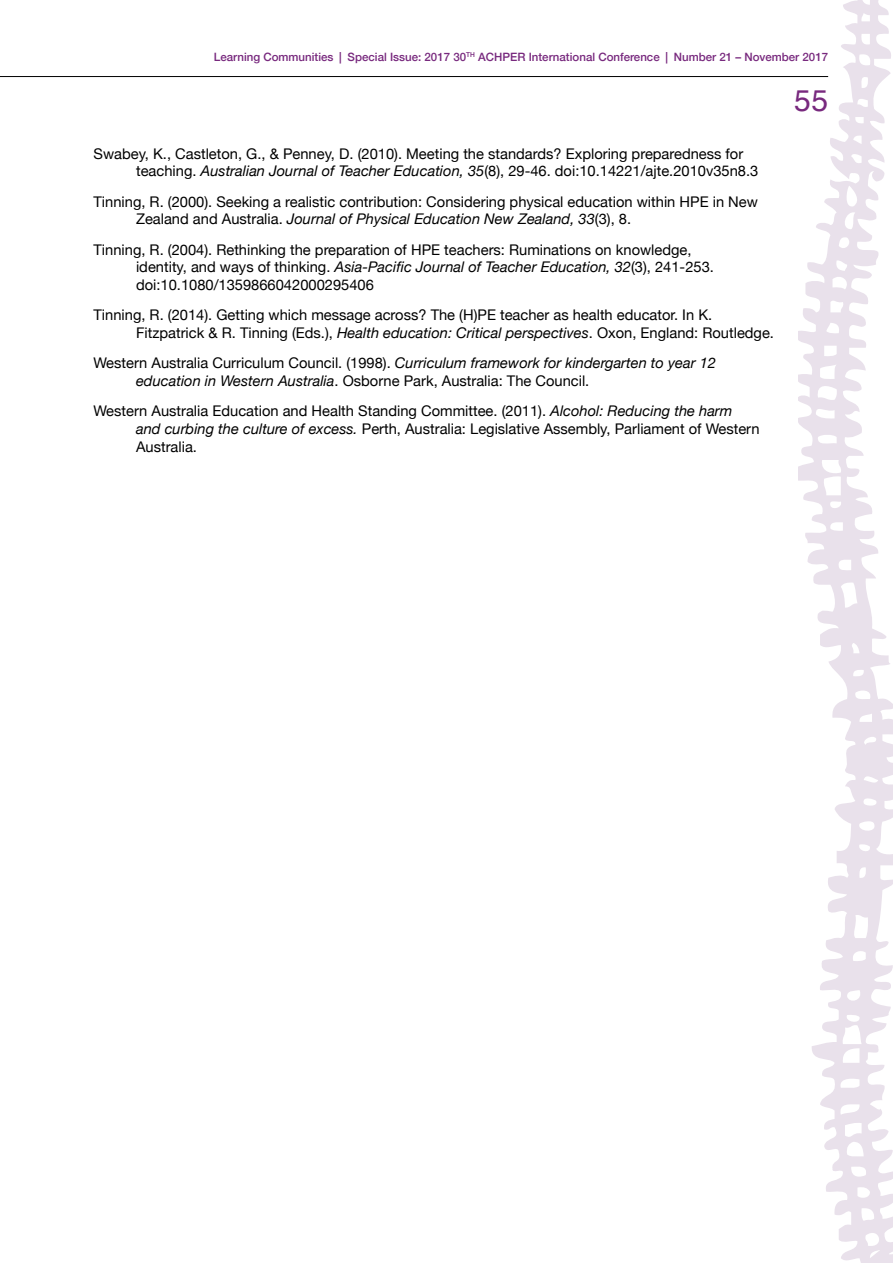
<style>
.page{position:relative;width:893px;height:1263px;background:#fff}
.page>*{position:absolute;margin:0;border:0;box-sizing:border-box;transform-origin:0 0}
.t1{font:30px "Helvetica";color:#78297e}
.t2{font:14.7px/17.7px "Helvetica Neue";color:#000}
.t3{font:500 11.55px "Helvetica Neue";color:#78297e}
.s1{font-style:italic}
</style>
<div class="page">
<hr style="left:0;top:76px;width:828px;height:1px;background:#000">
<svg style="left:798px;top:0;width:95px;height:1263px"></svg>
<p class="t3" style="left:214px;top:48px;width:616px">Learning Communities | Special Issue: 2017 30<sup>th</sup> ACHPER International Conference | Number 21 – November 2017</p>
<p class="t2" style="left:136px;top:145px;width:624px;text-indent:-43px">Swabey, K., Castleton, G., &amp; Penney, D. (2010). Meeting the standards? Exploring preparedness for teaching. <span class="s1">Australian Journal of Teacher Education, 35</span>(8), 29-46. doi:10.14221/ajte.2010v35n8.3</p>
<p class="t2" style="left:136px;top:193px;width:623px;text-indent:-43px">Tinning, R. (2000). Seeking a realistic contribution: Considering physical education within HPE in New<br>Zealand and Australia. <span class="s1">Journal of Physical Education New Zealand, 33</span>(3), 8.</p>
<p class="t2" style="left:136px;top:241px;width:579px;text-indent:-43px">Tinning, R. (2004). Rethinking the preparation of HPE teachers: Ruminations on knowledge, identity, and ways of thinking. <span class="s1">Asia-Pacific Journal of Teacher Education, 32</span>(3), 241-253. doi:10.1080/1359866042000295406</p>
<p class="t2" style="left:136px;top:307px;width:639px;text-indent:-43px">Tinning, R. (2014). Getting which message across? The (H)PE teacher as health educator. In K.<br>Fitzpatrick &amp; R. Tinning (Eds.), <span class="s1">Health education: Critical perspectives</span>. Oxon, England: Routledge.</p>
<p class="t2" style="left:136px;top:355px;width:581px;text-indent:-43px">Western Australia Curriculum Council. (1998). <span class="s1">Curriculum framework for kindergarten to year 12 education in Western Australia</span>. Osborne Park, Australia: The Council.</p>
<p class="t2" style="left:136px;top:403px;width:625px;text-indent:-43px">Western Australia Education and Health Standing Committee. (2011). <span class="s1">Alcohol: Reducing the harm and curbing the culture of excess.</span> Perth, Australia: Legislative Assembly, Parliament of Western<br>Australia.</p>
<h1 class="t1" style="left:794px;top:77px;width:35px">55</h1>
</div>
